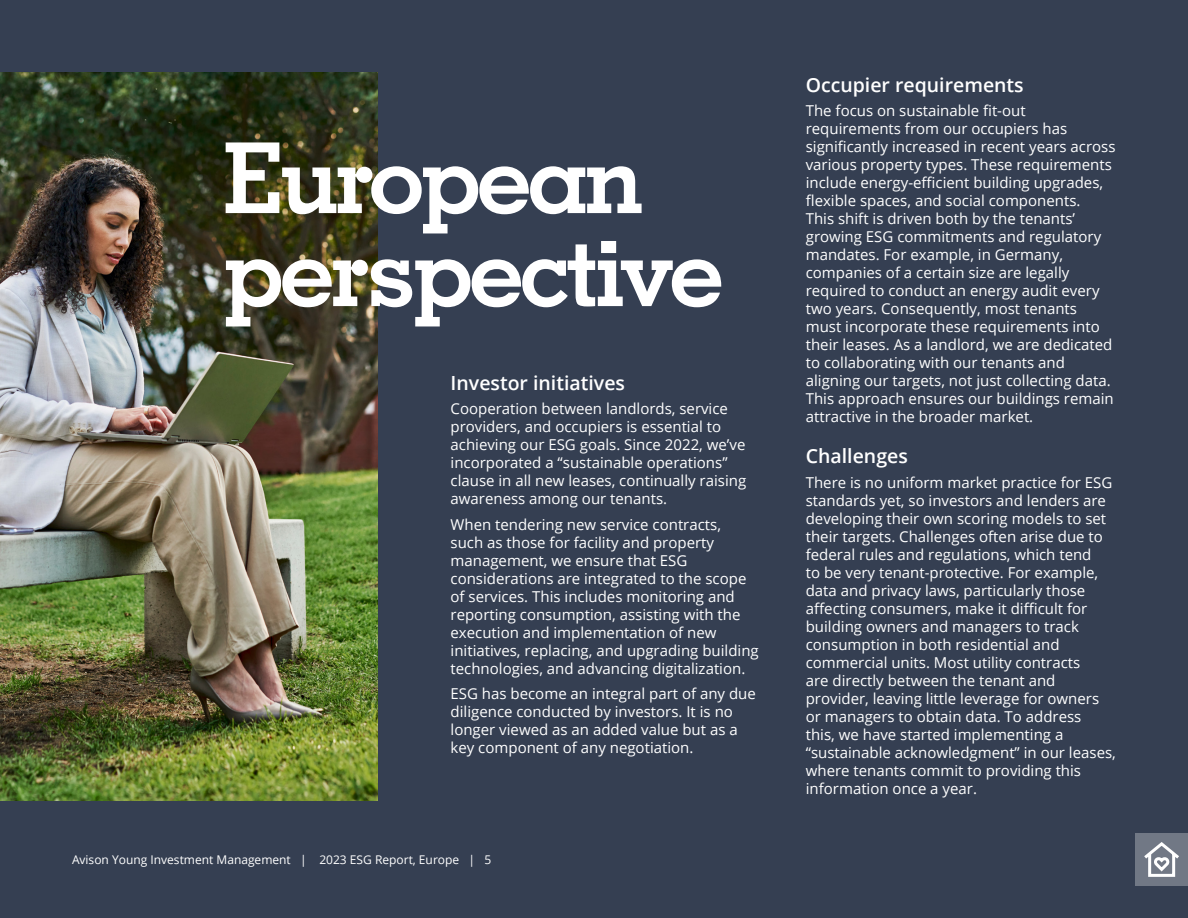
<style>
.page{position:relative;width:1188px;height:918px;background:#353f52}
.page>*{position:absolute;margin:0;border:0;box-sizing:border-box;transform-origin:0 0}
.t1{font:700 98.1px/93px "Geometric Slab 703 BT";letter-spacing:-.04em;color:#fff}
.t2{font:600 19.5px "Open Sans";color:#fff}
.t3{font:15px/18px "Open Sans";color:#fff}
.t4{font:12px "Open Sans";color:#fff}
</style>
<div class="page">
<img style="left:0;top:72px;width:378px;height:728px">
<div style="left:1135px;top:833px;width:53px;height:53px;background:#717885"></div>
<svg style="left:1144px;top:842px;width:35px;height:35px"></svg>
<p class="t1" style="left:223px;top:131px;width:502px">European perspective</p>
<p class="t2" style="left:451px;top:370px;width:176px">Investor initiatives</p>
<p class="t3" style="left:451px;top:400px;width:297px">Cooperation between landlords, service providers, and occupiers is essential to achieving our ESG goals. Since 2022, we’ve incorporated a “sustainable operations” clause in all new leases, continually raising awareness among our tenants.</p>
<p class="t3" style="left:451px;top:515px;width:310px">When tendering new service contracts,<br>such as those for facility and property management, we ensure that ESG considerations are integrated to the scope of services. This includes monitoring and reporting consumption, assisting with the execution and implementation of new initiatives, replacing, and upgrading building technologies, and advancing digitalization.</p>
<p class="t3" style="left:451px;top:685px;width:307px">ESG has become an integral part of any due diligence conducted by investors. It is no longer viewed as an added value but as a key component of any negotiation.</p>
<p class="t4" style="left:72px;top:851px;width:421px">Avison Young Investment Management | 2023 ESG Report, Europe | 5</p>
<p class="t2" style="left:806px;top:71px;width:219px">Occupier requirements</p>
<p class="t3" style="left:806px;top:101px;width:311px">The focus on sustainable fit-out requirements from our occupiers has significantly increased in recent years across various property types. These requirements include energy-efficient building upgrades, flexible spaces, and social components.<br>This shift is driven both by the tenants’ growing ESG commitments and regulatory mandates. For example, in Germany, companies of a certain size are legally required to conduct an energy audit every two years. Consequently, most tenants must incorporate these requirements into their leases. As a landlord, we are dedicated to collaborating with our tenants and aligning our targets, not just collecting data.<br>This approach ensures our buildings remain attractive in the broader market.</p>
<p class="t2" style="left:806px;top:443px;width:104px">Challenges</p>
<p class="t3" style="left:806px;top:473px;width:312px">There is no uniform market practice for ESG standards yet, so investors and lenders are developing their own scoring models to set their targets. Challenges often arise due to federal rules and regulations, which tend<br>to be very tenant-protective. For example, data and privacy laws, particularly those affecting consumers, make it difficult for building owners and managers to track consumption in both residential and commercial units. Most utility contracts<br>are directly between the tenant and provider, leaving little leverage for owners or managers to obtain data. To address<br>this, we have started implementing a “sustainable acknowledgment” in our leases, where tenants commit to providing this information once a year.</p>
</div>
